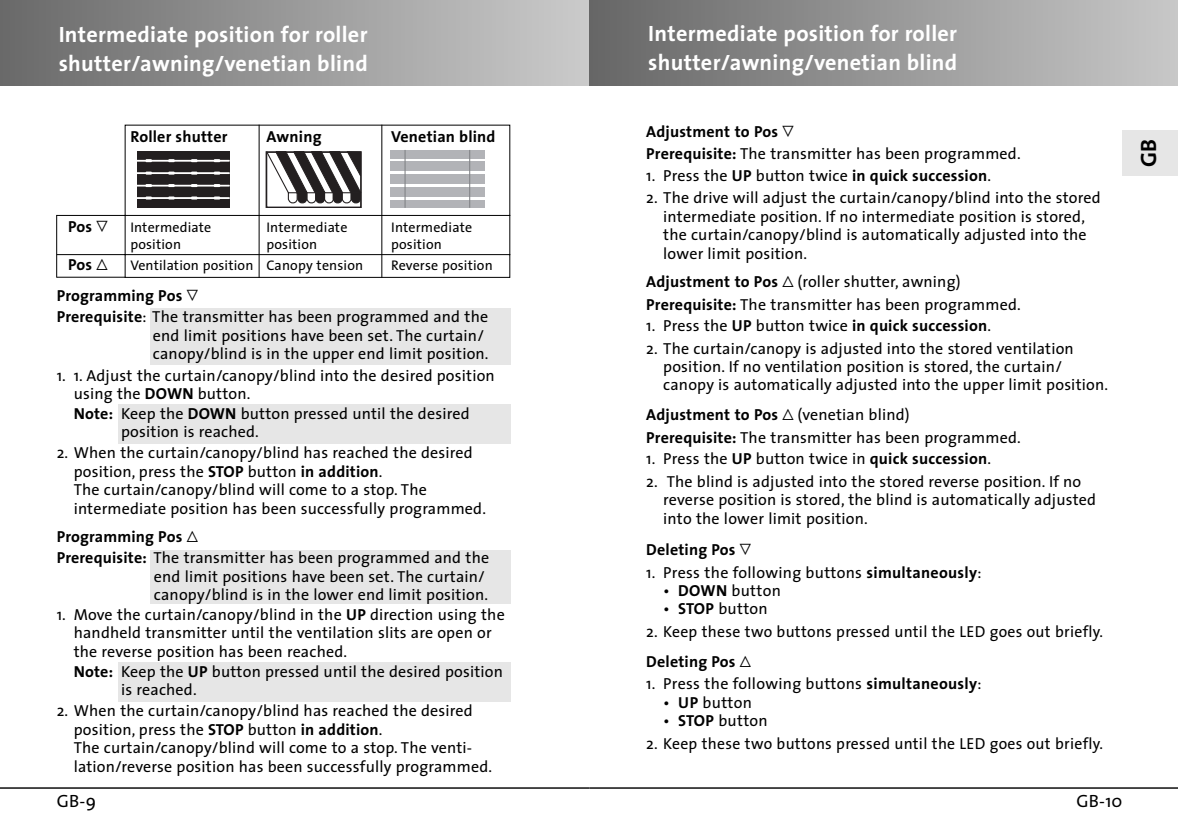
<style>
.page{position:relative;width:1178px;height:822px;background:#fff}
.page>*{position:absolute;margin:0;border:0;box-sizing:border-box;transform-origin:0 0}
.t1{font:700 22.2px/28.4px "The Sans";letter-spacing:.01em;color:#fff}
.t2{font:700 22.2px "The Sans";color:#000}
.t3{font:17.8px "The Sans";color:#000}
.t4{font:16px/18.4px "The Sans";letter-spacing:.01em;color:#000}
.t5{font:700 16px "The Sans";letter-spacing:.01em;color:#000}
.t6{font:14px "The Sans";letter-spacing:.01em;color:#000}
.s1{font-family:"Spe Num Mat";font-weight:400}
.s2{font-weight:700}
.s3{font-family:"Spe Num Mat"}
</style>
<div class="page">
<div style="left:150px;top:309px;width:360px;height:56px;background:#e6e6e6"></div>
<div style="left:150px;top:550px;width:360px;height:54px;background:#e6e6e6"></div>
<hr style="left:0;top:787px;width:590px;height:2px;background:#000">
<div style="left:0;top:0;width:590px;height:85px;background:linear-gradient(to right,#696969,#cbcbcb)"></div>
<div style="left:118px;top:404px;width:392px;height:40px;background:#e6e6e6"></div>
<div style="left:118px;top:662px;width:392px;height:40px;background:#e6e6e6"></div>
<svg style="left:56px;top:124px;width:455px;height:154px"></svg>
<hr style="left:56px;top:215px;width:1px;height:63px;background:#000">
<hr style="left:259px;top:125px;width:1px;height:153px;background:#000">
<hr style="left:381px;top:125px;width:1px;height:153px;background:#000">
<hr style="left:590px;top:787px;width:588px;height:2px;background:#000">
<div style="left:590px;top:0;width:588px;height:85px;background:linear-gradient(to right,#666,#c8c8c8)"></div>
<div style="left:1123px;top:130px;width:55px;height:46px;background:#e6e6e6"></div>
<h1 class="t1" style="left:59px;top:23px;width:311px">Intermediate position for roller shutter/awning/venetian blind</h1>
<p class="t5" style="left:130px;top:130px;width:99px">Roller shutter</p>
<p class="t5" style="left:266px;top:130px;width:57px">Awning</p>
<p class="t5" style="left:391px;top:130px;width:106px">Venetian blind</p>
<p class="t5" style="left:68px;top:220px;width:41px">Pos <span class="s1">B</span></p>
<p class="t6" style="left:130px;top:221px;width:83px">Intermediate</p>
<p class="t6" style="left:266px;top:221px;width:83px">Intermediate</p>
<p class="t6" style="left:391px;top:221px;width:83px">Intermediate</p>
<p class="t6" style="left:130px;top:238px;width:52px">position</p>
<p class="t6" style="left:266px;top:238px;width:52px">position</p>
<p class="t6" style="left:391px;top:238px;width:52px">position</p>
<p class="t5" style="left:68px;top:258px;width:41px">Pos <span class="s1">V</span></p>
<p class="t6" style="left:130px;top:259px;width:234px">Ventilation position Canopy tension</p>
<p class="t6" style="left:391px;top:259px;width:103px">Reverse position</p>
<p class="t4" style="left:57px;top:286px;width:433px;line-height:21.2px"><span class="s2">Programming Pos</span> <span class="s3">B<br></span><span class="s2">Prerequisite</span>: The transmitter has been programmed and the</p>
<p class="t4" style="left:153px;top:328px;width:337px">end limit positions have been set. The curtain/ canopy/blind is in the upper end limit position.</p>
<p class="t4" style="left:57px;top:367px;width:440px">1. 1. Adjust the curtain/canopy/blind into the desired position</p>
<p class="t4" style="left:74px;top:386px;width:178px">using the <span class="s2">DOWN</span> button.</p>
<p class="t4" style="left:74px;top:405px;width:397px"><span class="s2">Note:</span> Keep the <span class="s2">DOWN</span> button pressed until the desired</p>
<p class="t4" style="left:121px;top:424px;width:139px">position is reached.</p>
<p class="t4" style="left:74px;top:445px;width:414px;text-indent:-17px">2. When the curtain/canopy/blind has reached the desired position, press the <span class="s2">STOP</span> button <span class="s2">in addition</span>.<br>The curtain/canopy/blind will come to a stop. The intermediate position has been successfully programmed.</p>
<p class="t4" style="left:57px;top:527px;width:434px;line-height:21.2px"><span class="s2">Programming Pos</span> <span class="s3">V<br></span><span class="s2">Prerequisite:</span> The transmitter has been programmed and the</p>
<p class="t4" style="left:154px;top:568px;width:336px">end limit positions have been set. The curtain/ canopy/blind is in the lower end limit position.</p>
<p class="t4" style="left:57px;top:607px;width:450px">1. Move the curtain/canopy/blind in the <span class="s2">UP</span> direction using the</p>
<p class="t4" style="left:74px;top:625px;width:420px">handheld transmitter until the ventilation slits are open or</p>
<p class="t4" style="left:74px;top:644px;width:275px">the reverse position has been reached.</p>
<p class="t4" style="left:74px;top:663px;width:431px"><span class="s2">Note:</span> Keep the <span class="s2">UP</span> button pressed until the desired position</p>
<p class="t4" style="left:121px;top:682px;width:77px">is reached.</p>
<p class="t4" style="left:74px;top:703px;width:420px;text-indent:-17px">2. When the curtain/canopy/blind has reached the desired position, press the <span class="s2">STOP</span> button <span class="s2">in addition</span>.<br>The curtain/canopy/blind will come to a stop. The venti&shy;lation/reverse position has been successfully programmed.</p>
<p class="t3" style="left:57px;top:794px;width:41px">GB-9</p>
<h1 class="t1" style="left:648px;top:22px;width:311px">Intermediate position for roller shutter/awning/venetian blind</h1>
<p class="t4" style="left:646px;top:121px;width:376px;line-height:22.6px"><span class="s2">Adjustment to Pos</span> <span class="s3">B<br></span><span class="s2">Prerequisite:</span> The transmitter has been programmed.</p>
<p class="t4" style="left:646px;top:167px;width:346px">1. Press the <span class="s2">UP</span> button twice <span class="s2">in quick succession</span>.</p>
<p class="t4" style="left:663px;top:190px;width:439px;text-indent:-17px">2. The drive will adjust the curtain/canopy/blind into the stored intermediate position. If no intermediate position is stored, the curtain/canopy/blind is automatically adjusted into the lower limit position.</p>
<p class="t4" style="left:646px;top:272px;width:376px;line-height:22.6px"><span class="s2">Adjustment to Pos</span> <span class="s3">V</span> (roller shutter, awning)<br><span class="s2">Prerequisite:</span> The transmitter has been programmed.</p>
<p class="t4" style="left:646px;top:318px;width:346px">1. Press the <span class="s2">UP</span> button twice <span class="s2">in quick succession</span>.</p>
<p class="t4" style="left:663px;top:340px;width:446px;text-indent:-17px">2. The curtain/canopy is adjusted into the stored ventilation position. If no ventilation position is stored, the curtain/ canopy is automatically adjusted into the upper limit position.</p>
<p class="t4" style="left:646px;top:405px;width:376px;line-height:22.6px"><span class="s2">Adjustment to Pos</span> <span class="s3">V</span> (venetian blind)<br><span class="s2">Prerequisite:</span> The transmitter has been programmed.</p>
<p class="t4" style="left:646px;top:451px;width:346px">1. Press the <span class="s2">UP</span> button twice in <span class="s2">quick succession</span>.</p>
<p class="t4" style="left:663px;top:474px;width:434px;text-indent:-17px">2. The blind is adjusted into the stored reverse position. If no reverse position is stored, the blind is automatically adjusted into the lower limit position.</p>
<p class="t5" style="left:646px;top:543px;width:106px">Deleting Pos <span class="s1">B</span></p>
<p class="t4" style="left:646px;top:564px;width:337px">1. Press the following buttons <span class="s2">simultaneously</span>:</p>
<p class="t4" style="left:663px;top:583px;width:119px">• <span class="s2">DOWN</span> button</p>
<p class="t4" style="left:663px;top:601px;width:106px">• <span class="s2">STOP</span> button</p>
<p class="t4" style="left:646px;top:618px;width:458px;line-height:29.8px">2. Keep these two buttons pressed until the LED goes out briefly.<br><span class="s2">Deleting Pos</span> <span class="s3">V</span></p>
<p class="t4" style="left:646px;top:676px;width:337px">1. Press the following buttons <span class="s2">simultaneously</span>:</p>
<p class="t4" style="left:663px;top:695px;width:90px">• <span class="s2">UP</span> button</p>
<p class="t4" style="left:663px;top:713px;width:106px">• <span class="s2">STOP</span> button</p>
<p class="t4" style="left:646px;top:736px;width:458px">2. Keep these two buttons pressed until the LED goes out briefly.</p>
<p class="t3" style="left:1076px;top:794px;width:48px">GB-10</p>
<h1 class="t2" style="left:1140px;top:167px;width:30px;rotate:-90deg">GB</h1>
</div>
